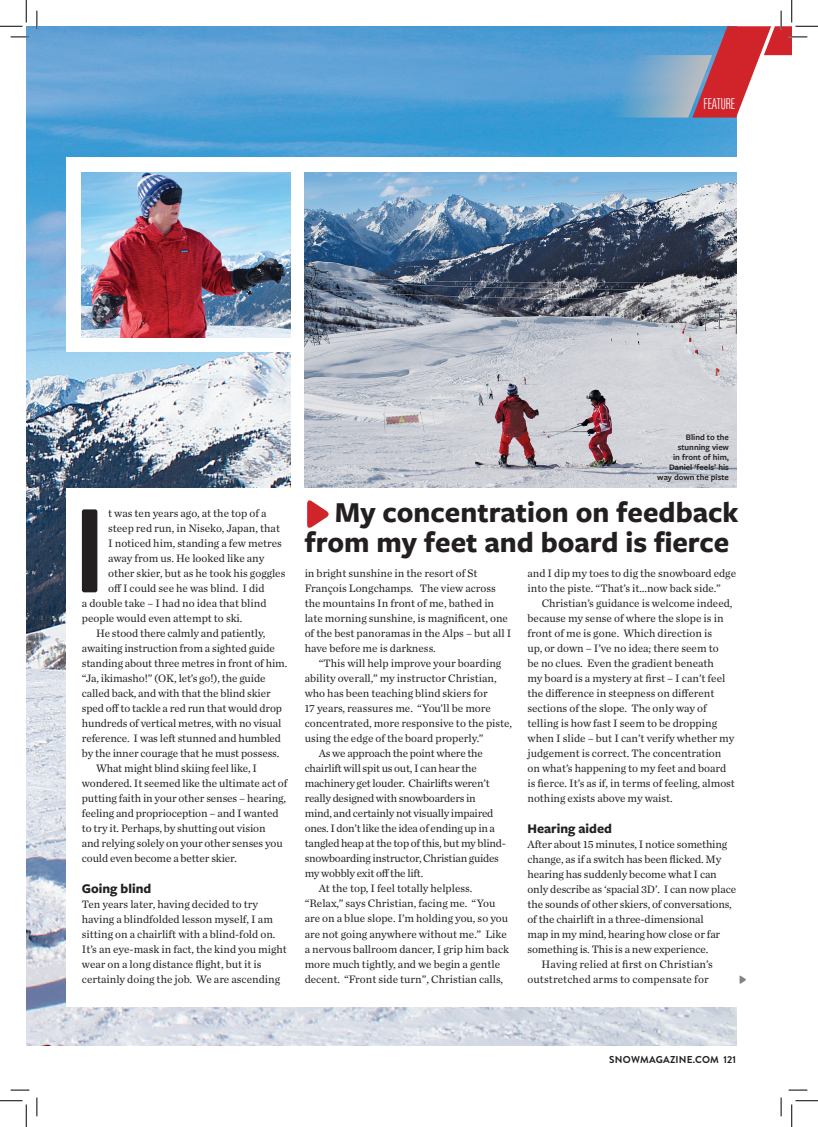
<style>
.page{position:relative;width:818px;height:1127px;background:#fff}
.page>*{position:absolute;margin:0;border:0;box-sizing:border-box;transform-origin:0 0}
.t1{font:700 118.38px "Brandon Grotesque";color:#231f20}
.t2{font:700 30px/30px "Freight Sans Pro";color:#231f20;text-align:right}
.t3{font:300 15px "LT Univers Comp";color:#fff}
.t4{font:700 13.75px "Freight Sans Pro";color:#231f20}
.t5{font:11.25px/15px "Chronicle Text G1";color:#231f20}
.t6{font:11.25px "Chronicle Text G1";letter-spacing:-.02em;color:#231f20}
.t7{font:700 10px "Brandon Grotesque";letter-spacing:.02em;color:#231f20}
.t8{font:600 8.75px/10px "Freight Sans Pro";color:#231f20;text-align:right}
</style>
<div class="page">
<img style="left:26px;top:26px;width:710px;height:1018px">
<div style="left:66px;top:157px;width:726px;height:849px;background:#fff"></div>
<img style="left:26px;top:352px;width:264px;height:135px">
<img style="left:82px;top:172px;width:208px;height:165px">
<img style="left:305px;top:172px;width:431px;height:315px">
<svg style="left:739px;top:975px;width:7px;height:9px"></svg>
<svg style="left:307px;top:500px;width:22px;height:28px"></svg>
<svg style="left:11px;top:36px;width:18px;height:2px"></svg>
<svg style="left:11px;top:1089px;width:18px;height:1px"></svg>
<svg style="left:788px;top:1089px;width:19px;height:1px"></svg>
<svg style="left:36px;top:11px;width:2px;height:18px"></svg>
<svg style="left:36px;top:1097px;width:2px;height:18px"></svg>
<svg style="left:780px;top:1097px;width:2px;height:18px"></svg>
<svg style="left:0;top:0;width:27px;height:27px"></svg>
<svg style="left:0;top:1100px;width:27px;height:26px"></svg>
<svg style="left:608px;top:0;width:210px;height:117px"></svg>
<svg style="left:791px;top:1100px;width:27px;height:26px"></svg>
<h3 class="t3" style="left:703px;top:95px;width:33px">FEATURE</h3>
<h1 class="t1" style="left:71px;top:468px;width:39px">I</h1>
<p class="t5" style="left:108px;top:505px;width:160px">t was ten years ago, at the top of a</p>
<p class="t5" style="left:108px;top:520px;width:173px">steep red run, in Niseko, Japan, that</p>
<p class="t5" style="left:108px;top:535px;width:175px">I noticed him, standing a few metres</p>
<p class="t5" style="left:108px;top:550px;width:158px">away from us. He looked like any</p>
<p class="t5" style="left:108px;top:565px;width:179px">other skier, but as he took his goggles</p>
<p class="t5" style="left:108px;top:580px;width:158px">off I could see he was blind. I did</p>
<p class="t5" style="left:82px;top:595px;width:186px">a double take – I had no idea that blind</p>
<p class="t5" style="left:82px;top:610px;width:162px">people would even attempt to ski.</p>
<p class="t5" style="left:96px;top:625px;width:171px">He stood there calmly and patiently,</p>
<p class="t5" style="left:82px;top:640px;width:194px">awaiting instruction from a sighted guide</p>
<p class="t5" style="left:82px;top:655px;width:207px">standing about three metres in front of him.</p>
<p class="t5" style="left:82px;top:670px;width:185px">“Ja, ikimasho!” (OK, let’s go!), the guide</p>
<p class="t5" style="left:82px;top:685px;width:190px">called back, and with that the blind skier</p>
<p class="t5" style="left:82px;top:700px;width:202px">sped off to tackle a red run that would drop</p>
<p class="t5" style="left:82px;top:715px;width:201px">hundreds of vertical metres, with no visual</p>
<p class="t5" style="left:82px;top:730px;width:201px">reference. I was left stunned and humbled</p>
<p class="t5" style="left:82px;top:745px;width:199px">by the inner courage that he must possess.</p>
<p class="t5" style="left:96px;top:760px;width:163px">What might blind skiing feel like, I</p>
<p class="t5" style="left:82px;top:775px;width:207px">wondered. It seemed like the ultimate act of</p>
<p class="t5" style="left:82px;top:790px;width:206px">putting faith in your other senses – hearing,</p>
<p class="t5" style="left:82px;top:805px;width:198px">feeling and proprioception – and I wanted</p>
<p class="t5" style="left:82px;top:820px;width:185px">to try it. Perhaps, by shutting out vision</p>
<p class="t5" style="left:82px;top:835px;width:202px">and relying solely on your other senses you</p>
<p class="t5" style="left:82px;top:850px;width:157px">could even become a better skier.</p>
<p class="t4" style="left:82px;top:878px;width:71px">Going blind</p>
<p class="t5" style="left:82px;top:895px;width:206px">Ten years later, having decided to try having a blindfolded lesson myself, I am sitting on a chairlift with a blind-fold on.<br>It’s an eye-mask in fact, the kind you might wear on a long distance flight, but it is certainly doing the job. We are ascending</p>
<p class="t8" style="left:657px;top:432px;width:73px">Blind to the stunning view<br>in front of him,<br>Daniel ‘feels’ his way down the piste</p>
<h2 class="t2" style="left:305px;top:496px;width:435px">My concentration on feedback from my feet and board is fierce</h2>
<p class="t5" style="left:305px;top:565px;width:208px">in bright sunshine in the resort of St François Longchamps. The view across the mountains In front of me, bathed in late morning sunshine, is magnificent, one of the best panoramas in the Alps – but all I have before me is darkness.</p>
<p class="t5" style="left:319px;top:655px;width:184px">“This will help improve your boarding</p>
<p class="t5" style="left:305px;top:670px;width:193px">ability overall,” my instructor Christian,</p>
<p class="t5" style="left:305px;top:685px;width:184px">who has been teaching blind skiers for</p>
<p class="t5" style="left:305px;top:700px;width:188px">17 years, reassures me. “You’ll be more</p>
<p class="t5" style="left:305px;top:715px;width:209px">concentrated, more responsive to the piste,</p>
<p class="t5" style="left:305px;top:730px;width:180px">using the edge of the board properly.”</p>
<p class="t6" style="left:319px;top:745px;width:165px">As we approach the point where the</p>
<p class="t6" style="left:305px;top:760px;width:174px">chairlift will spit us out, I can hear the</p>
<p class="t6" style="left:305px;top:775px;width:187px">machinery get louder. Chairlifts weren’t</p>
<p class="t6" style="left:305px;top:790px;width:173px">really designed with snowboarders in</p>
<p class="t6" style="left:305px;top:805px;width:190px">mind, and certainly not visually impaired</p>
<p class="t6" style="left:305px;top:820px;width:192px">ones. I don’t like the idea of ending up in a</p>
<p class="t6" style="left:305px;top:835px;width:203px">tangled heap at the top of this, but my blind-</p>
<p class="t6" style="left:305px;top:850px;width:196px">snowboarding instructor, Christian guides</p>
<p class="t6" style="left:305px;top:865px;width:120px">my wobbly exit off the lift.</p>
<p class="t5" style="left:319px;top:880px;width:155px">At the top, I feel totally helpless.</p>
<p class="t5" style="left:305px;top:895px;width:192px">“Relax,” says Christian, facing me. “You</p>
<p class="t5" style="left:305px;top:910px;width:205px">are on a blue slope. I’m holding you, so you</p>
<p class="t5" style="left:305px;top:925px;width:204px">are not going anywhere without me.” Like</p>
<p class="t5" style="left:305px;top:940px;width:206px">a nervous ballroom dancer, I grip him back</p>
<p class="t5" style="left:305px;top:955px;width:197px">more much tightly, and we begin a gentle</p>
<p class="t5" style="left:305px;top:970px;width:200px">decent. “Front side turn”, Christian calls,</p>
<p class="t5" style="left:527px;top:565px;width:210px">and I dip my toes to dig the snowboard edge into the piste. “That’s it…now back side.”</p>
<p class="t5" style="left:527px;top:595px;width:209px;text-indent:14px">Christian’s guidance is welcome indeed, because my sense of where the slope is in front of me is gone. Which direction is<br>up, or down – I’ve no idea; there seem to<br>be no clues. Even the gradient beneath<br>my board is a mystery at first – I can’t feel the difference in steepness on different sections of the slope. The only way of telling is how fast I seem to be dropping when I slide – but I can’t verify whether my judgement is correct. The concentration on what’s happening to my feet and board is fierce. It’s as if, in terms of feeling, almost nothing exists above my waist.</p>
<p class="t4" style="left:527px;top:818px;width:86px">Hearing aided</p>
<p class="t5" style="left:527px;top:835px;width:201px">After about 15 minutes, I notice something</p>
<p class="t5" style="left:527px;top:850px;width:195px">change, as if a switch has been flicked. My</p>
<p class="t5" style="left:527px;top:865px;width:191px">hearing has suddenly become what I can</p>
<p class="t5" style="left:527px;top:880px;width:210px">only describe as ‘spacial 3D’. I can now place</p>
<p class="t5" style="left:527px;top:895px;width:206px">the sounds of other skiers, of conversations,</p>
<p class="t5" style="left:527px;top:910px;width:178px">of the chairlift in a three-dimensional</p>
<p class="t5" style="left:527px;top:925px;width:194px">map in my mind, hearing how close or far</p>
<p class="t5" style="left:527px;top:940px;width:182px">something is. This is a new experience.</p>
<p class="t5" style="left:542px;top:955px;width:173px">Having relied at first on Christian’s</p>
<p class="t5" style="left:527px;top:970px;width:183px">outstretched arms to compensate for</p>
<p class="t7" style="left:609px;top:1052px;width:128px">SNOWMAGAZINE.COM 121</p>
</div>
